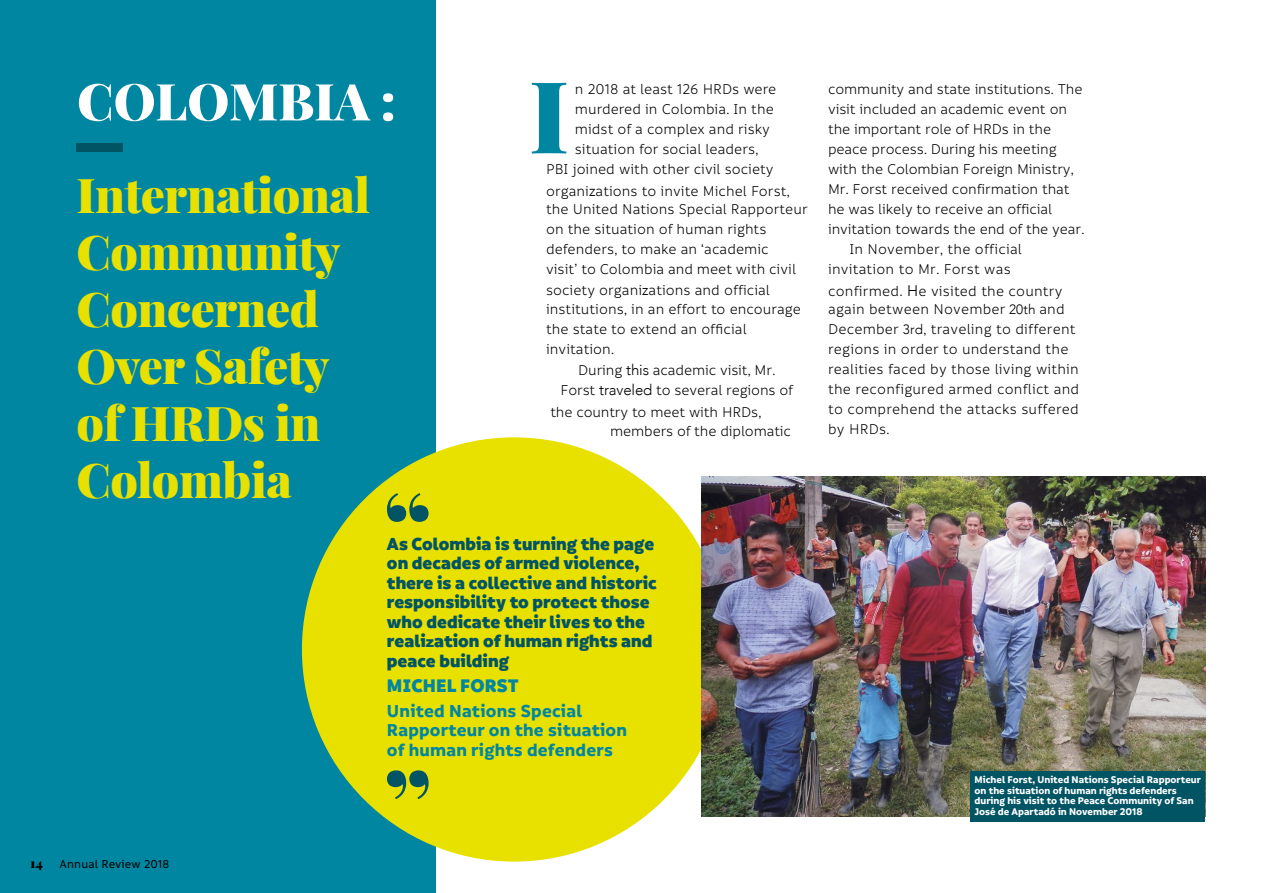
<style>
.page{position:relative;width:1263px;height:893px;background:#fff}
.page>*{position:absolute;margin:0;border:0;box-sizing:border-box;transform-origin:0 0}
.t1{font:900 99.9px "Playfair Display";color:#0086a1}
.t2{font:900 51px "Playfair Display";color:#fff}
.t3{font:900 48px/57px "Playfair Display";letter-spacing:-.01em;color:#e8e100}
.t4{font:900 19.65px "Informative";letter-spacing:.01em;color:#0086a1}
.t5{font:900 18.75px/19.5px "Informative";color:#005464}
.t6{font:700 18.75px/19.6px "Informative";letter-spacing:.01em;color:#0086a1}
.t7{font:15.3px/20px "Informative";color:#000}
.t8{font:500 12.3px "Informative";letter-spacing:.01em;color:#000}
.t9{font:700 10.5px/10.5px "Informative";color:#fff}
.s1{font-family:"Avenir";font-weight:300}
.s2{font-family:"Avenir";font-weight:300;font-size:15px}
.s3{font-family:"Playfair Display";font-weight:900;font-size:13.5px}
.s4{font-family:"Arial";font-size:15px}
.s5{font-family:"Avenir";font-weight:300;font-size:13.5px}
</style>
<div class="page">
<div style="left:0;top:0;width:435px;height:893px;background:#0086a1"></div>
<div style="left:302px;top:437px;width:424px;height:425px;background:#e8e100;border-radius:50%"></div>
<div style="left:77px;top:143px;width:46px;height:9px;background:#005464"></div>
<svg style="left:387px;top:493px;width:41px;height:29px"></svg>
<svg style="left:387px;top:770px;width:42px;height:29px"></svg>
<img style="left:702px;top:476px;width:503px;height:340px">
<div style="left:970px;top:771px;width:235px;height:50px;background:#005464"></div>
<h2 class="t2" style="left:77px;top:68px;width:320px">COLOMBIA :</h2>
<h3 class="t3" style="left:77px;top:166px;width:295px">International<br>Community<br>Concerned<br>Over Safety of HRDs in<br>Colombia</h3>
<h1 class="t1" style="left:529px;top:52px;width:42px">I</h1>
<p class="t7" style="left:575px;top:79px;width:203px">n 2018 at least 126 HRDs were</p>
<p class="t7" style="left:575px;top:99px;width:200px">murdered in Colombia. In the</p>
<p class="t7" style="left:575px;top:119px;width:197px">midst of a complex and risky</p>
<p class="t7" style="left:575px;top:139px;width:185px">situation for social leaders,</p>
<p class="t7" style="left:546px;top:159px;width:229px">PBI joined with other civil society</p>
<p class="t7" style="left:546px;top:182px;width:263px;line-height:17.9px">organi<span class="s1">z</span>ations to invite Michel Forst, the United Nations Special Rapporteur</p>
<p class="t7" style="left:546px;top:219px;width:251px">on the situation of human rights defenders, to make an ‘academic visit’ to Colombia and meet with civil</p>
<p class="t7" style="left:546px;top:282px;width:256px;line-height:18.1px">society organi<span class="s2">z</span>ations and official institutions, in an effort to encourage</p>
<p class="t7" style="left:546px;top:319px;width:202px">the state to extend an official invitation.</p>
<p class="t7" style="left:561px;top:361px;width:234px;text-align:center">During <span class="s2">this</span> academic visit, Mr.<br>Forst <span class="s2">traveled</span> to several regions of</p>
<p class="t7" style="left:610px;top:403px;width:183px;line-height:19.5px;text-indent:-60px">the country to meet with HRDs, members of the diplomatic</p>
<p class="t8" style="left:30px;top:857px;width:141px"><span class="s3">14</span> Annual Review 2018</p>
<p class="t5" style="left:387px;top:534px;width:271px">As Colombia is turning the page on decades of armed violence, there is a collective and historic responsibility to protect those who dedicate their lives to the reali<span class="s4">z</span>ation of human rights and peace building</p>
<p class="t4" style="left:387px;top:674px;width:133px">MICHEL FORST</p>
<p class="t6" style="left:387px;top:701px;width:242px">United Nations Special<br>Rapporteur on the situation of human rights defenders</p>
<p class="t7" style="left:828px;top:79px;width:256px">community and state institutions. The</p>
<p class="t7" style="left:828px;top:99px;width:241px">visit included an academic event on</p>
<p class="t7" style="left:828px;top:119px;width:225px">the important role of HRDs in the</p>
<p class="t7" style="left:828px;top:139px;width:230px">peace process. During his meeting</p>
<p class="t7" style="left:828px;top:159px;width:248px">with the Colombian Foreign Ministry,</p>
<p class="t7" style="left:828px;top:179px;width:243px">Mr. Forst received confirmation that</p>
<p class="t7" style="left:828px;top:199px;width:226px">he was likely to receive an official</p>
<p class="t7" style="left:828px;top:219px;width:258px">invitation towards the end of the year.</p>
<p class="t7" style="left:849px;top:239px;width:174px">In November, the official</p>
<p class="t7" style="left:828px;top:259px;width:184px">invitation to Mr. Forst was</p>
<p class="t7" style="left:828px;top:282px;width:238px;line-height:18.1px">confirmed<span class="s1">. H</span>e visited the country again between November <span class="s5">20th</span> and</p>
<p class="t7" style="left:828px;top:320px;width:253px">December <span class="s5">3rd</span>, traveling to different regions in order to understand the realities faced by those living within the reconfigured armed conflict and to comprehend the attacks suffered by HRDs.</p>
<p class="t9" style="left:974px;top:775px;width:228px">Michel Forst, United Nations Special Rapporteur on the situation of human rights defenders during his visit to the Peace Community of San José de Apartadó in November 2018</p>
</div>
